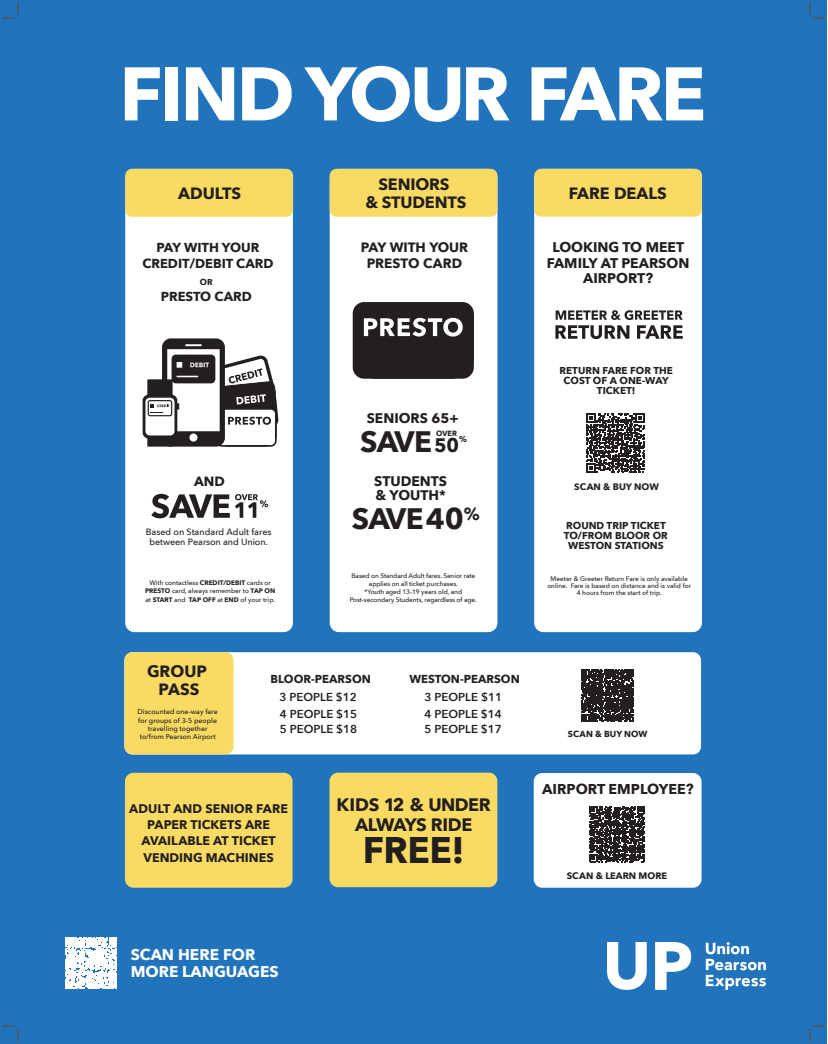
<style>
.page{position:relative;width:828px;height:1044px;background:#fff}
.page>*{position:absolute;margin:0;border:0;box-sizing:border-box;transform-origin:0 0}
.t1{font:700 75px "Avenir Next LT Pro";letter-spacing:-.04em;color:#fff}
.t2{font:700 37px "Avenir Next LT Pro";color:#231f20}
.t3{font:700 29.5px "Avenir Next LT Pro";letter-spacing:-.02em;color:#231f20}
.t4{font:700 18px/19.9px "Avenir Next LT Pro";letter-spacing:-.025em;color:#231f20;text-align:center}
.t5{font:700 16.35px/18px "Avenir Next LT Pro";letter-spacing:-.005em;color:#231f20;text-align:center}
.t6{font:700 15.5px/17.5px "Avenir Next LT Pro";color:#fff}
.t7{font:700 14.25px "Avenir Next LT Pro";color:#231f20}
.t8{font:700 14px/15.6px "Avenir Next LT Pro";color:#231f20;text-align:center}
.t9{font:700 13.9px/13.9px "Avenir Next LT Pro";color:#231f20}
.t10{font:700 13.5px/15.6px "Avenir Next LT Pro";letter-spacing:-.005em;color:#231f20;text-align:center}
.t11{font:700 13.4px "Avenir Next LT Pro";color:#231f20}
.t12{font:700 13px/15.6px "Avenir Next LT Pro";color:#231f20;text-align:center}
.t13{font:700 12.5px/16.3px "Avenir Next LT Pro";color:#231f20;text-align:center}
.t14{font:600 11.5px "Avenir Next LT Pro";color:#231f20}
.t15{font:700 11.5px "Avenir Next LT Pro";color:#231f20}
.t16{font:700 10px/10px "Avenir Next LT Pro";color:#231f20;text-align:center}
.t17{font:700 9.35px "Avenir Next LT Pro";color:#231f20}
.t18{font:500 9.1px/10px "Avenir Next LT Pro";color:#231f20;text-align:center}
.t19{font:700 8.75px "Avenir Next LT Pro";color:#231f20}
.t20{font:700 8.5px "Avenir Next LT Pro";color:#231f20}
.t21{font:700 7.5px "Avenir Next LT Pro";color:#231f20}
.t22{font:500 7px/8.4px "Avenir Next LT Pro";color:#231f20;text-align:center}
.t23{font:500 6.55px/8px "Avenir Next LT Pro";letter-spacing:-.005em;color:#231f20;text-align:center}
.s1{font-weight:700}
.s2{font-size:19.5px}
</style>
<div class="page">
<div style="left:0;top:0;width:827px;height:1044px;background:#2174bb"></div>
<div style="left:330px;top:169px;width:167px;height:463px;background:#fff;border-radius:9px"></div>
<div style="left:125px;top:169px;width:168px;height:463px;background:#fff;border-radius:9px"></div>
<div style="left:534px;top:169px;width:168px;height:463px;background:#fff;border-radius:9px"></div>
<div style="left:125px;top:169px;width:168px;height:48px;background:#f9db63;border-radius:7px"></div>
<div style="left:330px;top:169px;width:167px;height:48px;background:#f9db63;border-radius:7px"></div>
<div style="left:534px;top:169px;width:168px;height:48px;background:#f9db63;border-radius:7px"></div>
<img style="left:608px;top:942px;width:157px;height:48px">
<div style="left:330px;top:773px;width:167px;height:114px;background:#f9db63;border-radius:9px"></div>
<div style="left:125px;top:773px;width:168px;height:115px;background:#f9db63;border-radius:9px"></div>
<svg style="left:587px;top:414px;width:57px;height:58px"></svg>
<svg style="left:65px;top:938px;width:51px;height:51px"></svg>
<svg style="left:353px;top:302px;width:121px;height:77px"></svg>
<svg style="left:143px;top:338px;width:136px;height:109px"></svg>
<div style="left:534px;top:773px;width:168px;height:115px;background:#fff;border-radius:9px"></div>
<svg style="left:589px;top:806px;width:56px;height:56px"></svg>
<div style="left:124px;top:652px;width:577px;height:102px;background:#fff;border-radius:8px"></div>
<div style="left:125px;top:652px;width:109px;height:103px;background:#f9db63;border-radius:8px"></div>
<svg style="left:582px;top:669px;width:52px;height:53px"></svg>
<svg style="left:555px;top:310px;width:128px;height:29px"></svg>
<svg style="left:151px;top:494px;width:117px;height:24px"></svg>
<svg style="left:2px;top:2px;width:17px;height:17px"></svg>
<svg style="left:2px;top:1026px;width:17px;height:16px"></svg>
<svg style="left:810px;top:2px;width:16px;height:17px"></svg>
<svg style="left:810px;top:1026px;width:16px;height:16px"></svg>
<h1 class="t1" style="left:119px;top:48px;width:588px">FIND YOUR FARE</h1>
<h3 class="t5" style="left:178px;top:184px;width:65px">ADULTS</h3>
<h3 class="t5" style="left:365px;top:175px;width:103px">SENIORS<br>&amp; STUDENTS</h3>
<h3 class="t12" style="left:142px;top:240px;width:133px">PAY WITH YOUR<br>CREDIT/DEBIT CARD</h3>
<p class="t20" style="left:200px;top:277px;width:14px">OR</p>
<h3 class="t12" style="left:161px;top:289px;width:93px">PRESTO CARD</h3>
<h3 class="t11" style="left:194px;top:473px;width:32px">AND</h3>
<h3 class="t18" style="left:146px;top:527px;width:127px">Based on Standard Adult fares between Pearson and Union.</h3>
<p class="t23" style="left:145px;top:578px;width:132px;line-height:8.5px">With contactless <span class="s1">CREDIT/DEBIT</span> cards or<br><span class="s1">PRESTO</span> card, always remember to <span class="s1">TAP ON </span>at <span class="s1">START</span> and <span class="s1">TAP OFF</span> at <span class="s1">END</span> of your trip.</p>
<h3 class="t10" style="left:361px;top:239px;width:109px">PAY WITH YOUR<br>PRESTO CARD</h3>
<h3 class="t9" style="left:367px;top:411px;width:93px">SENIORS 65+</h3>
<h3 class="t3" style="left:360px;top:423px;width:101px">SAVE <span class="s2">50</span></h3>
<p class="t20" style="left:459px;top:434px;width:9px">%</p>
<p class="t21" style="left:436px;top:429px;width:22px">OVER</p>
<h3 class="t9" style="left:374px;top:474px;width:74px">STUDENTS &amp; YOUTH*</h3>
<h3 class="t3" style="left:352px;top:501px;width:130px">SAVE 40<sup>%</sup></h3>
<p class="t23" style="left:350px;top:572px;width:129px">Based on Standard Adult fares. Senior rate applies on all ticket purchases.<br>*Youth aged 13-19 years old, and Post-secondary Students, regardless of age.</p>
<h3 class="t5" style="left:569px;top:185px;width:100px">FARE DEALS</h3>
<h3 class="t8" style="left:547px;top:239px;width:144px">LOOKING TO MEET<br>FAMILY AT PEARSON<br>AIRPORT?</h3>
<h3 class="t16" style="left:560px;top:366px;width:115px">RETURN FARE FOR THE<br>COST OF A ONE-WAY<br>TICKET!</h3>
<h3 class="t17" style="left:574px;top:481px;width:86px">SCAN &amp; BUY NOW</h3>
<h3 class="t16" style="left:564px;top:520px;width:106px">ROUND TRIP TICKET<br>TO/FROM BLOOR OR<br>WESTON STATIONS</h3>
<p class="t23" style="left:547px;top:575px;width:145px;line-height:7.2px">Meeter &amp; Greeter Return Fare is only available online. Fare is based on distance and is valid for<br>4 hours from the start of trip.</p>
<h3 class="t5" style="left:147px;top:663px;width:61px">GROUP<br>PASS</h3>
<h3 class="t15" style="left:271px;top:672px;width:102px">BLOOR-PEARSON</h3>
<h3 class="t15" style="left:409px;top:672px;width:112px">WESTON-PEARSON</h3>
<h3 class="t14" style="left:279px;top:690px;width:79px">3 PEOPLE $12</h3>
<h3 class="t14" style="left:425px;top:690px;width:79px">3 PEOPLE $11</h3>
<h3 class="t14" style="left:280px;top:707px;width:79px">4 PEOPLE $15</h3>
<h3 class="t14" style="left:424px;top:707px;width:79px">4 PEOPLE $14</h3>
<h3 class="t14" style="left:280px;top:722px;width:79px">5 PEOPLE $18</h3>
<h3 class="t14" style="left:424px;top:722px;width:79px">5 PEOPLE $17</h3>
<h3 class="t19" style="left:568px;top:729px;width:81px">SCAN &amp; BUY NOW</h3>
<p class="t22" style="left:138px;top:708px;width:82px">Discounted one-way fare for groups of 3-5 people travelling together to/from Pearson Airport</p>
<h3 class="t13" style="left:129px;top:800px;width:160px">ADULT AND SENIOR FARE<br>PAPER TICKETS ARE<br>AVAILABLE AT TICKET<br>VENDING MACHINES</h3>
<h3 class="t6" style="left:131px;top:946px;width:150px">SCAN HERE FOR<br>MORE LANGUAGES</h3>
<h3 class="t4" style="left:337px;top:795px;width:156px">KIDS 12 &amp; UNDER<br>ALWAYS RIDE</h3>
<h2 class="t2" style="left:363px;top:827px;width:103px">FREE!</h2>
<h3 class="t7" style="left:542px;top:781px;width:153px">AIRPORT EMPLOYEE?</h3>
<h3 class="t17" style="left:567px;top:870px;width:102px">SCAN &amp; LEARN MORE</h3>
</div>
